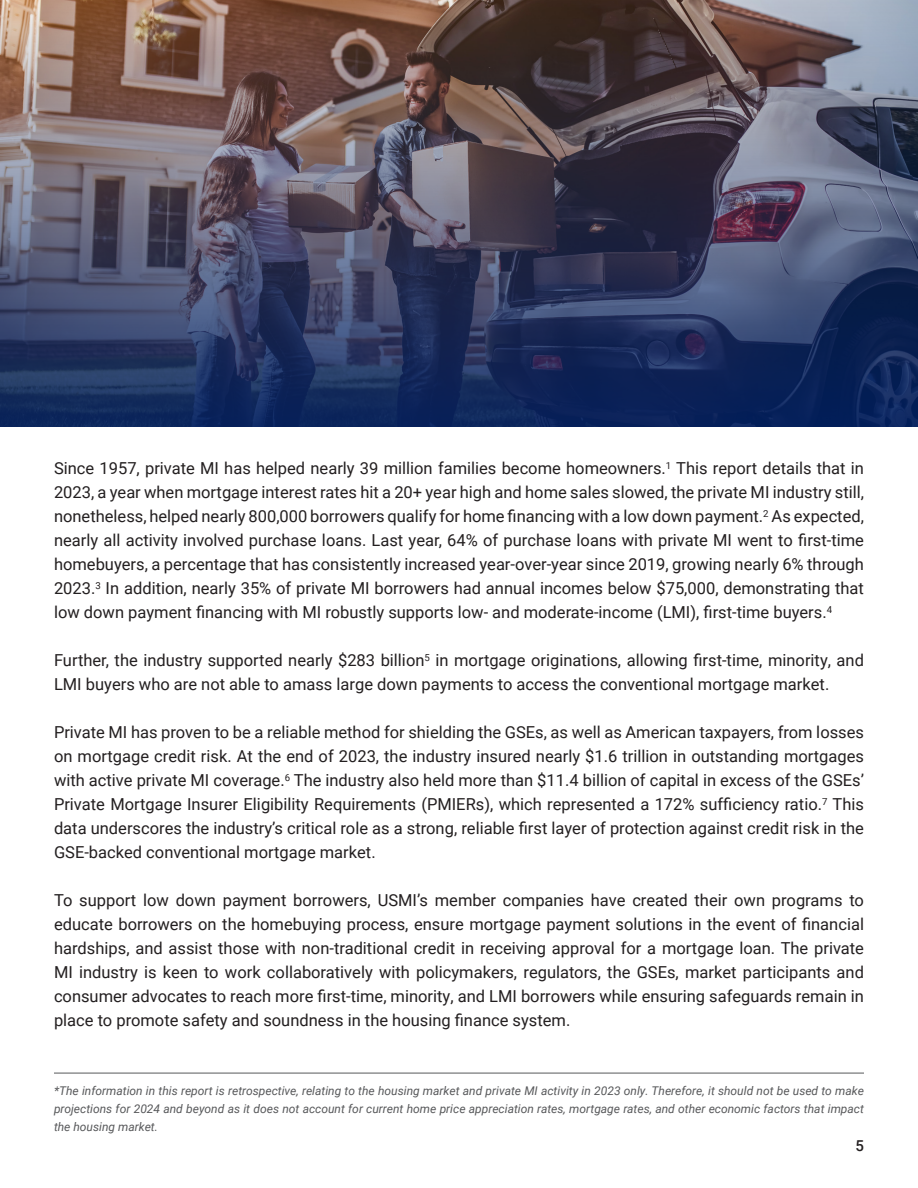
<style>
.page{position:relative;width:918px;height:1188px;background:#fff}
.page>*{position:absolute;margin:0;border:0;box-sizing:border-box;transform-origin:0 0}
.t1{font:16.5px/24px "Roboto";color:#231f20;text-align:justify}
.t2{font:500 15px "Roboto";color:#231f20}
.t3{font:italic 12px/18px "Roboto";color:#57585a;text-align:justify}
</style>
<div class="page">
<hr style="left:54px;top:1073px;width:810px;height:1px;background:#57585a">
<img style="left:0;top:0;width:918px;height:427px">
<p class="t1" style="left:54px;top:456px;width:812px">Since 1957, private MI has helped nearly 39 million families become homeowners.<sup>1</sup> This report details that in 2023, a year when mortgage interest rates hit a 20+ year high and home sales slowed, the private MI industry still, nonetheless, helped nearly 800,000 borrowers qualify for home financing with a low down payment.<sup>2</sup> As expected, nearly all activity involved purchase loans. Last year, 64% of purchase loans with private MI went to first-time homebuyers, a percentage that has consistently increased year-over-year since 2019, growing nearly 6% through 2023.<sup>3</sup> In addition, nearly 35% of private MI borrowers had annual incomes below $75,000, demonstrating that low down payment financing with MI robustly supports low- and moderate-income (LMI), first-time buyers.<sup>4</sup></p>
<p class="t1" style="left:54px;top:648px;width:812px">Further, the industry supported nearly $283 billion<sup>5</sup> in mortgage originations, allowing first-time, minority, and<br>LMI buyers who are not able to amass large down payments to access the conventional mortgage market.</p>
<p class="t1" style="left:54px;top:720px;width:812px">Private MI has proven to be a reliable method for shielding the GSEs, as well as American taxpayers, from losses on mortgage credit risk. At the end of 2023, the industry insured nearly $1.6 trillion in outstanding mortgages with active private MI coverage.<sup>6</sup> The industry also held more than $11.4 billion of capital in excess of the GSEs’ Private Mortgage Insurer Eligibility Requirements (PMIERs), which represented a 172% sufficiency ratio.<sup>7</sup> This data underscores the industry’s critical role as a strong, reliable first layer of protection against credit risk in the GSE-backed conventional mortgage market.</p>
<p class="t1" style="left:54px;top:888px;width:812px">To support low down payment borrowers, USMI’s member companies have created their own programs to educate borrowers on the homebuying process, ensure mortgage payment solutions in the event of financial hardships, and assist those with non-traditional credit in receiving approval for a mortgage loan. The private MI industry is keen to work collaboratively with policymakers, regulators, the GSEs, market participants and consumer advocates to reach more first-time, minority, and LMI borrowers while ensuring safeguards remain in place to promote safety and soundness in the housing finance system.</p>
<p class="t3" style="left:54px;top:1081px;width:812px">*The information in this report is retrospective, relating to the housing market and private MI activity in 2023 only. Therefore, it should not be used to make projections for 2024 and beyond as it does not account for current home price appreciation rates, mortgage rates, and other economic factors that impact the housing market.</p>
<p class="t2" style="left:855px;top:1135px;width:10px">5</p>
</div>
